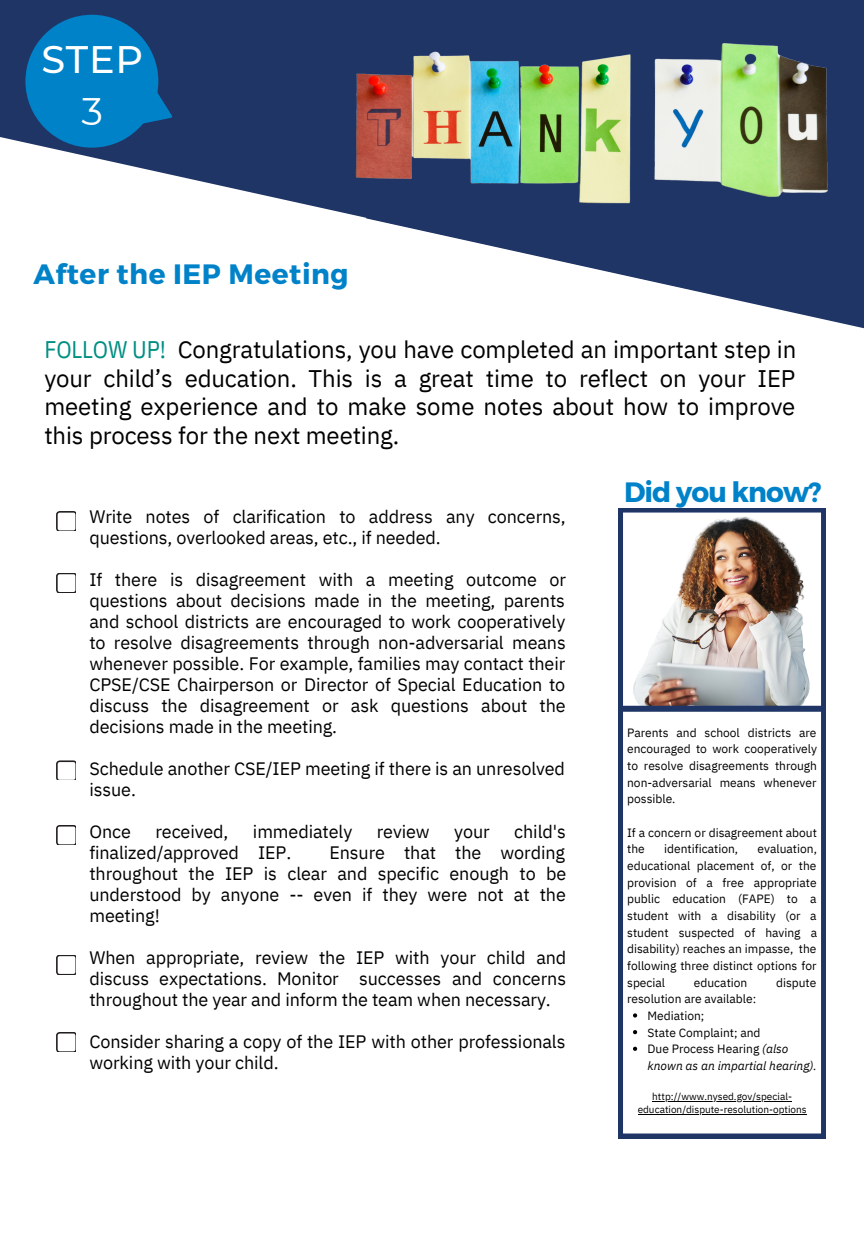
<style>
.page{position:relative;width:864px;height:1260px;background:#fff}
.page>*{position:absolute;margin:0;border:0;box-sizing:border-box;transform-origin:0 0}
.t1{font:500 38.2px "Montserrat";color:#fff}
.t2{font:38.2px "Montserrat";color:#fff}
.t3{font:700 28px "Montserrat";letter-spacing:.02em;color:#0082c9}
.t4{font:700 28px "Montserrat";letter-spacing:-.035em;color:#0082c9}
.t5{font:24px/28.4px "IBM Plex Sans";letter-spacing:-.005em;color:#000;text-align:justify}
.t6{font:24px "IBM Plex Sans Cond";letter-spacing:-.005em;color:#008f83}
.t7{font:18px/21px "IBM Plex Sans";letter-spacing:-.005em;color:#000}
.t8{font:12px/16.6px "IBM Plex Sans";color:#000}
.t9{font:10px/13.4px "IBM Plex Sans";color:#000;text-align:center}
.s1{font-style:italic}
</style>
<div class="page">
<svg style="left:714px;top:0;width:150px;height:329px;background:#354975"></svg>
<svg style="left:0;top:0;width:720px;height:295px;fill:#1f3566"></svg>
<svg style="left:56px;top:825px;width:20px;height:20px"></svg>
<svg style="left:56px;top:955px;width:20px;height:20px"></svg>
<svg style="left:25px;top:15px;width:147px;height:133px;background:#096dae"></svg>
<img style="left:348px;top:38px;width:492px;height:174px">
<svg style="left:56px;top:573px;width:20px;height:20px"></svg>
<svg style="left:56px;top:511px;width:20px;height:20px"></svg>
<svg style="left:56px;top:1032px;width:20px;height:20px"></svg>
<svg style="left:619px;top:508px;width:207px;height:630px"></svg>
<img style="left:628px;top:510px;width:188px;height:196px">
<svg style="left:633px;top:1013px;width:4px;height:5px"></svg>
<svg style="left:633px;top:1030px;width:4px;height:4px"></svg>
<svg style="left:633px;top:1047px;width:4px;height:4px"></svg>
<hr style="left:652px;top:1101px;width:140px;height:1px;background:#000">
<hr style="left:638px;top:1114px;width:169px;height:1px;background:#000">
<div style="left:619px;top:706px;width:205px;height:6px;background:#1f3566"></div>
<svg style="left:56px;top:760px;width:20px;height:20px"></svg>
<h1 class="t1" style="left:41px;top:36px;width:103px">STEP</h1>
<h1 class="t2" style="left:82px;top:88px;width:23px">3</h1>
<h2 class="t3" style="left:34px;top:256px;width:317px">After the IEP Meeting</h2>
<h3 class="t5" style="left:44px;top:335px;width:754px;text-indent:133px">Congratulations, you have completed an important step in your child’s education. This is a great time to reflect on your IEP meeting experience and to make some notes about how to improve this process for the next meeting.</h3>
<h3 class="t6" style="left:44px;top:334px;width:123px">FOLLOW UP!</h3>
<p class="t7" style="left:89px;top:506px;width:478px">Write notes of clarification to address any concerns, questions, overlooked areas, etc., if needed.</p>
<p class="t7" style="left:89px;top:569px;width:478px;text-align:justify">If there is disagreement with a meeting outcome or questions about decisions made in the meeting, parents and school districts are encouraged to work cooperatively to resolve disagreements through non-adversarial means whenever possible. For example, families may contact their CPSE/CSE Chairperson or Director of Special Education to discuss the disagreement or ask questions about the decisions made in the meeting.</p>
<p class="t7" style="left:89px;top:758px;width:477px">Schedule another CSE/IEP meeting if there is an unresolved issue.</p>
<p class="t7" style="left:89px;top:821px;width:43px">Once</p>
<p class="t7" style="left:155px;top:821px;width:75px">received,</p>
<p class="t7" style="left:253px;top:821px;width:101px">immediately</p>
<p class="t7" style="left:377px;top:821px;width:55px">review</p>
<p class="t7" style="left:454px;top:821px;width:37px">your</p>
<p class="t7" style="left:514px;top:821px;width:53px">child's</p>
<p class="t7" style="left:89px;top:842px;width:203px">finalized/approved IEP.</p>
<p class="t7" style="left:89px;top:842px;width:478px;text-align:justify;text-indent:240px">Ensure that the wording throughout the IEP is clear and specific enough to be understood by anyone -- even if they were not at the meeting!</p>
<p class="t7" style="left:89px;top:947px;width:479px;text-align:justify">When appropriate, review the IEP with your child and discuss expectations. Monitor successes and concerns throughout the year and inform the team when necessary.</p>
<p class="t7" style="left:89px;top:1031px;width:478px">Consider sharing a copy of the IEP with other professionals working with your child.</p>
<h2 class="t4" style="left:624px;top:474px;width:199px">Did you know?</h2>
<p class="t8" style="left:627px;top:724px;width:191px;text-align:justify">Parents and school districts are encouraged to work cooperatively to resolve disagreements through non-adversarial means whenever possible.</p>
<p class="t8" style="left:627px;top:824px;width:191px">If a concern or disagreement about the</p>
<p class="t8" style="left:627px;top:841px;width:191px;text-align:justify;text-indent:130px">evaluation, educational placement of, or the provision of a free appropriate public education (FAPE) to a student with a disability (or a student suspected of having a disability) reaches an impasse, the following three distinct options for special</p>
<p class="t8" style="left:664px;top:841px;width:75px">identification,</p>
<p class="t8" style="left:694px;top:974px;width:55px">education</p>
<p class="t8" style="left:776px;top:974px;width:42px">dispute</p>
<p class="t8" style="left:627px;top:991px;width:131px">resolution are available:</p>
<p class="t8" style="left:648px;top:1007px;width:171px">Mediation;<br>State Complaint; and<br>Due Process Hearing <span class="s1">(also known as an impartial hearing).</span></p>
<p class="t9" style="left:638px;top:1090px;width:170px">http://www.nysed.gov/special&shy;education/dispute-resolution-options</p>
</div>
